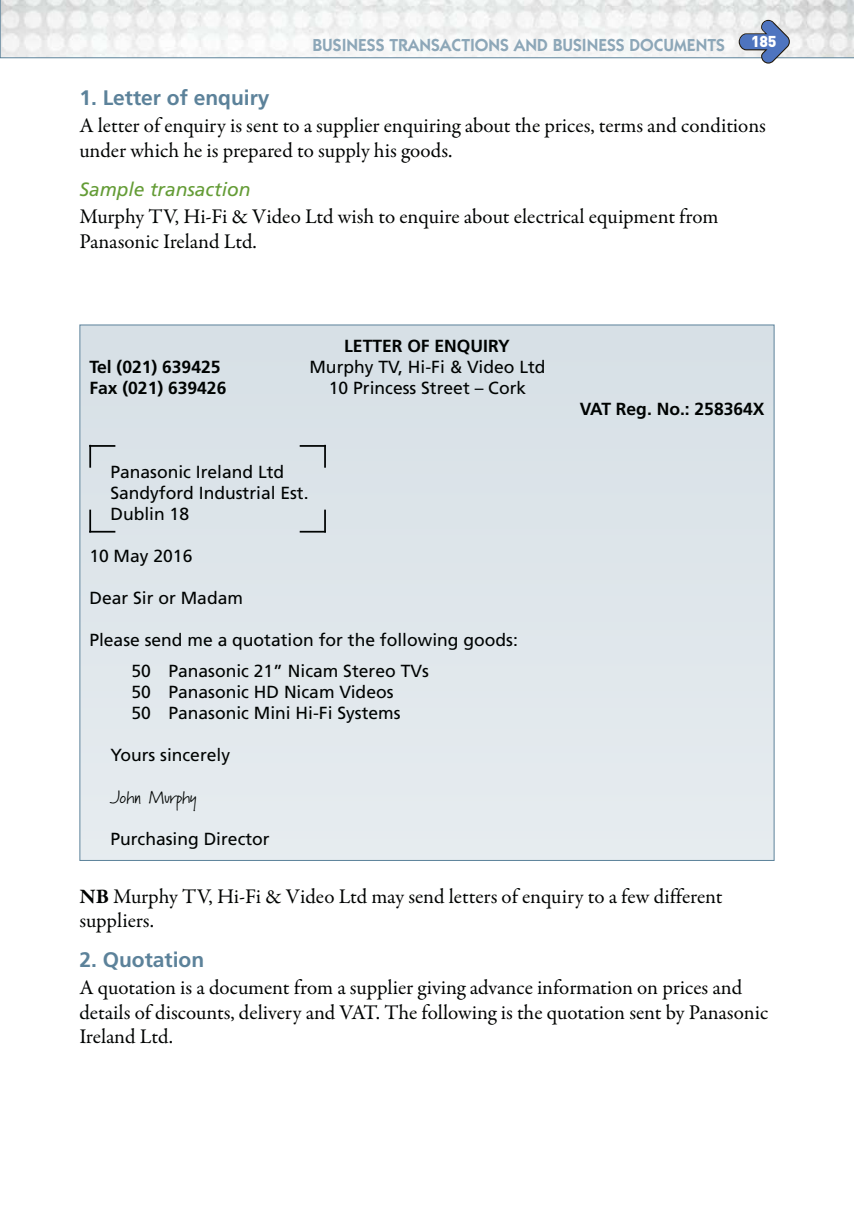
<style>
.page{position:relative;width:854px;height:1216px;background:#fff}
.page>*{position:absolute;margin:0;border:0;box-sizing:border-box;transform-origin:0 0}
.t1{font:21px/24.5px "Garamond Premr Pro";letter-spacing:-.005em;color:#000302}
.t2{font:italic 19.25px "Frutiger";color:#649c36}
.t3{font:17.5px/21px "Frutiger";color:#000302}
.t4{font:700 17.5px "Frutiger";color:#000302}
.t5{font:600 17.5px "Itc Kabel";color:#8da7b8}
.t6{font:17.5px "Marydale";color:#000302}
.t7{font:900 15.58px "DIN";color:#fff}
.s1{font-family:"Frutiger";font-weight:700;color:#5c829a}
.s2{font-weight:700}
</style>
<div class="page">
<svg style="left:0;top:0;width:853px;height:58px"></svg>
<svg style="left:738px;top:20px;width:51px;height:44px"></svg>
<div style="left:80px;top:325px;width:693px;height:535px;background:#dee6eb"></div>
<hr style="left:89px;top:445px;width:2px;height:22px;background:#000302">
<hr style="left:89px;top:445px;width:26px;height:2px;background:#000302">
<hr style="left:89px;top:509px;width:2px;height:23px;background:#000302">
<hr style="left:324px;top:445px;width:2px;height:22px;background:#000302">
<hr style="left:324px;top:509px;width:2px;height:23px;background:#000302">
<svg style="left:89px;top:531px;width:26px;height:1px"></svg>
<hr style="left:299px;top:445px;width:27px;height:2px;background:#000302">
<svg style="left:299px;top:531px;width:25px;height:1px"></svg>
<p class="t5" style="left:312px;top:39px;width:414px">BUSINESS TRANSACTIONS AND BUSINESS DOCUMENTS</p>
<p class="t7" style="left:751px;top:32px;width:27px">185</p>
<p class="t1" style="left:79px;top:87px;width:687px;line-height:26.9px"><span class="s1">1. Letter of enquiry<br></span>A letter of enquiry is sent to a supplier enquiring about the prices, terms and conditions</p>
<p class="t1" style="left:79px;top:140px;width:374px">under which he is prepared to supply his goods.</p>
<p class="t2" style="left:79px;top:182px;width:172px">Sample transaction</p>
<p class="t1" style="left:79px;top:206px;width:640px">Murphy TV, Hi-Fi &amp; Video Ltd wish to enquire about electrical equipment from<br>Panasonic Ireland Ltd.</p>
<p class="t4" style="left:344px;top:338px;width:167px">LETTER OF ENQUIRY</p>
<p class="t4" style="left:89px;top:359px;width:133px">Tel (021) 639425</p>
<p class="t3" style="left:309px;top:357px;width:238px">Murphy TV, Hi-Fi &amp; Video Ltd</p>
<p class="t4" style="left:89px;top:380px;width:138px">Fax (021) 639426</p>
<p class="t3" style="left:329px;top:378px;width:199px">10 Princess Street – Cork</p>
<p class="t3" style="left:110px;top:462px;width:200px">Panasonic Ireland Ltd<br>Sandyford Industrial Est.<br>Dublin 18</p>
<p class="t3" style="left:89px;top:546px;width:104px">10 May 2016</p>
<p class="t3" style="left:89px;top:588px;width:155px">Dear Sir or Madam</p>
<p class="t3" style="left:131px;top:625px;width:388px;line-height:31.5px;text-indent:-42px">Please send me a quotation for the following goods:<br>50 Panasonic 21” Nicam Stereo TVs</p>
<p class="t3" style="left:131px;top:683px;width:271px">50 Panasonic HD Nicam Videos<br>50 Panasonic Mini Hi-Fi Systems</p>
<p class="t3" style="left:110px;top:746px;width:121px">Yours sincerely</p>
<p class="t6" style="left:110px;top:787px;width:88px">John Murphy</p>
<p class="t3" style="left:110px;top:830px;width:161px">Purchasing Director</p>
<p class="t4" style="left:579px;top:401px;width:186px">VAT Reg. No.: 258364X</p>
<p class="t1" style="left:79px;top:885px;width:644px"><span class="s2">NB</span> Murphy TV, Hi-Fi &amp; Video Ltd may send letters of enquiry to a few different suppliers.</p>
<p class="t1" style="left:79px;top:948px;width:664px;line-height:26.9px"><span class="s1">2. Quotation<br></span>A quotation is a document from a supplier giving advance information on prices and</p>
<p class="t1" style="left:79px;top:1001px;width:690px">details of discounts, delivery and VAT. The following is the quotation sent by Panasonic<br>Ireland Ltd.</p>
</div>
